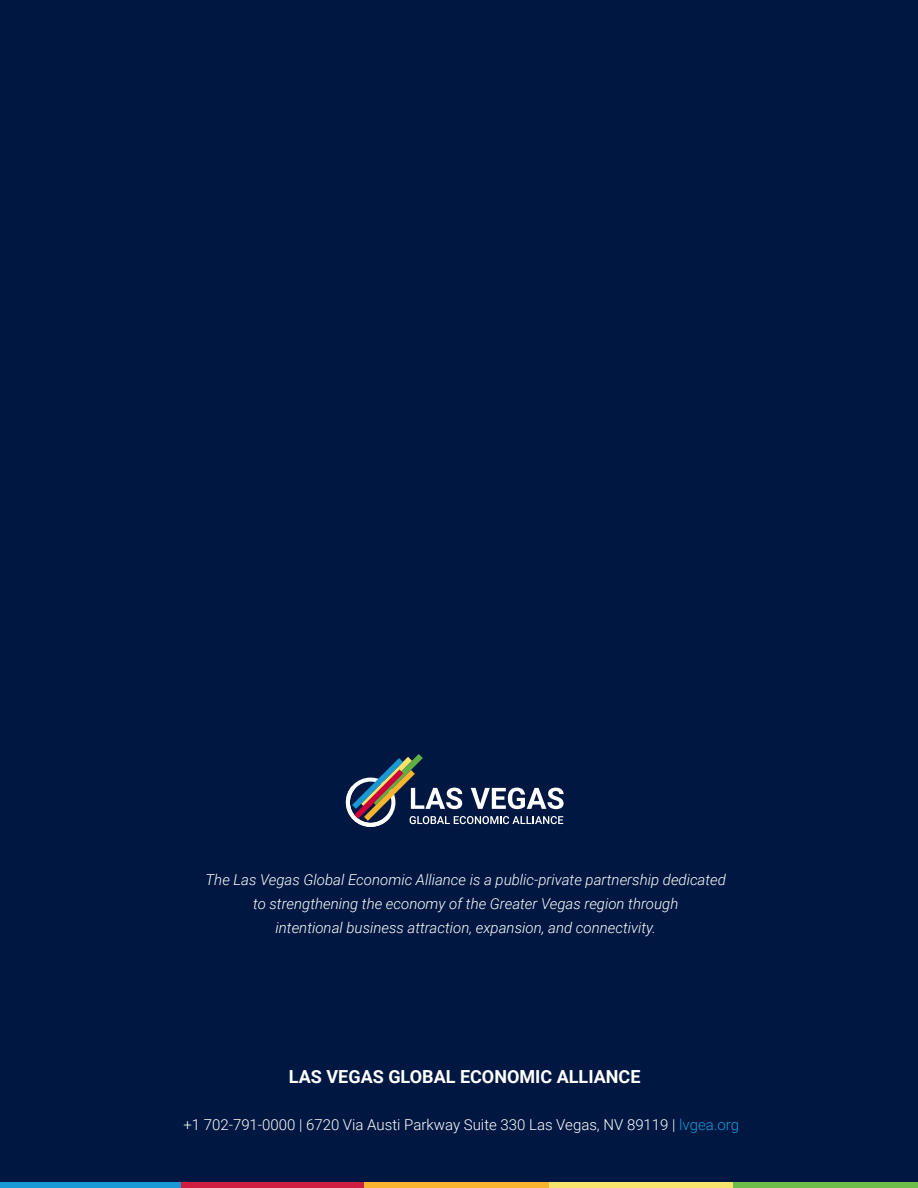
<style>
.page{position:relative;width:918px;height:1188px;background:#fff}
.page>*{position:absolute;margin:0;border:0;box-sizing:border-box;transform-origin:0 0}
.Pull_Text_-_Align_Center{font:700 18px "Roboto";color:#fff}
.Pull_Text_-_Align_Center-2{font:italic 300 15px/24px "Roboto";color:#fff;text-align:center}
.Body_Text_-_Align_Center{font:300 15px "Roboto";color:#fff}
.s1{color:#1899d6}
</style>
<div class="page">
<div style="left:180px;top:1181px;width:185px;height:6px;background:#cd1e41"></div>
<div style="left:0;top:1181px;width:180px;height:6px;background:#1999d6"></div>
<div style="left:365px;top:1181px;width:184px;height:6px;background:#f8b42f"></div>
<div style="left:549px;top:1181px;width:184px;height:6px;background:#f7e46c"></div>
<div style="left:733px;top:1181px;width:185px;height:6px;background:#6cbe4b"></div>
<div style="left:0;top:0;width:918px;height:1181px;background:#001741"></div>
<svg style="left:346px;top:754px;width:218px;height:73px"></svg>
<p class="Pull_Text_-_Align_Center-2" style="left:206px;top:867px;width:522px">The Las Vegas Global Economic Alliance is a public-private partnership dedicated to strengthening the economy of the Greater Vegas region through<br>intentional business attraction, expansion, and connectivity.</p>
<p class="Pull_Text_-_Align_Center" style="left:289px;top:1064px;width:353px">LAS VEGAS GLOBAL ECONOMIC ALLIANCE</p>
<p class="Body_Text_-_Align_Center" style="left:183px;top:1114px;width:557px">+1 702-791-0000 | 6720 Via Austi Parkway Suite 330 Las Vegas, NV 89119 | <span class="s1">lvgea.org</span></p>
</div>
